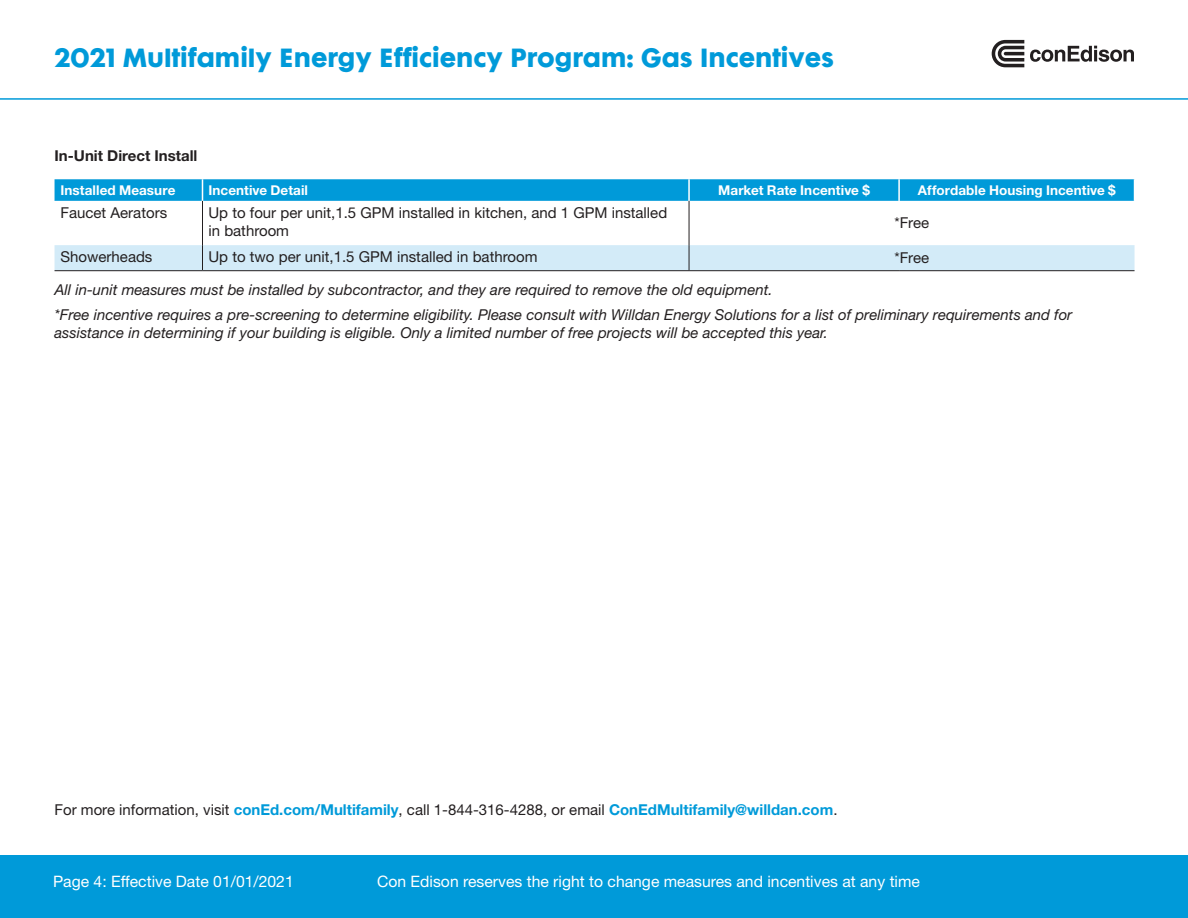
<style>
.page{position:relative;width:1188px;height:918px;background:#fff}
.page>*{position:absolute;margin:0;border:0;box-sizing:border-box;transform-origin:0 0}
.t1{font:24px "Cg Futura Maxi Bd";color:#009ad9}
.t2{font:15.75px "Helvetica Neue LT Std";color:#fff}
.t3{font:italic 15px/24.8px "Helvetica Neue LT Std";color:#231f20}
.t4{font:15px/18px "Helvetica Neue LT Std";color:#231f20}
.t5{font:700 15px "Helvetica Neue LT Std";color:#231f20}
.t6{font:700 13.5px "Helvetica Neue LT Std";letter-spacing:.005em;color:#fff}
.s1{font-weight:700;color:#009ad9}
</style>
<div class="page">
<div style="left:0;top:855px;width:1188px;height:63px;background:#009ad9"></div>
<svg style="left:1030px;top:46px;width:104px;height:16px"></svg>
<svg style="left:992px;top:40px;width:32px;height:27px"></svg>
<hr style="left:0;top:98px;width:1188px;height:2px;background:#009ad9">
<svg style="left:55px;top:179px;width:1080px;height:22px;background:#059bd9"></svg>
<hr style="left:689px;top:201px;width:1px;height:44px;background:#231f20">
<hr style="left:202px;top:201px;width:1px;height:44px;background:#231f20">
<div style="left:55px;top:245px;width:1080px;height:25px;background:#d3ebf8"></div>
<hr style="left:55px;top:270px;width:147px;height:1px;background:#231f20">
<hr style="left:202px;top:270px;width:487px;height:1px;background:#231f20">
<hr style="left:689px;top:270px;width:210px;height:1px;background:#231f20">
<hr style="left:899px;top:270px;width:236px;height:1px;background:#231f20">
<h1 class="t1" style="left:54px;top:42px;width:781px">2021 Multifamily Energy Efficiency Program: Gas Incentives</h1>
<p class="t5" style="left:55px;top:146px;width:144px">In-Unit Direct Install</p>
<p class="t6" style="left:61px;top:182px;width:116px">Installed Measure</p>
<p class="t6" style="left:208px;top:182px;width:101px">Incentive Detail</p>
<p class="t6" style="left:718px;top:182px;width:153px">Market Rate Incentive $</p>
<p class="t6" style="left:918px;top:182px;width:199px">Affordable Housing Incentive $</p>
<p class="t4" style="left:61px;top:203px;width:108px">Faucet Aerators</p>
<p class="t4" style="left:208px;top:203px;width:460px">Up to four per unit,1.5 GPM installed in kitchen, and 1 GPM installed in bathroom</p>
<p class="t4" style="left:894px;top:214px;width:36px">*Free</p>
<p class="t4" style="left:61px;top:247px;width:93px">Showerheads</p>
<p class="t4" style="left:208px;top:247px;width:330px">Up to two per unit,1.5 GPM installed in bathroom</p>
<p class="t4" style="left:894px;top:249px;width:36px">*Free</p>
<p class="t3" style="left:55px;top:277px;width:1019px">All in-unit measures must be installed by subcontractor, and they are required to remove the old equipment.<br>*Free incentive requires a pre-screening to determine eligibility. Please consult with Willdan Energy Solutions for a list of preliminary requirements and for</p>
<p class="t3" style="left:55px;top:320px;width:775px">assistance in determining if your building is eligible. Only a limited number of free projects will be accepted this year.</p>
<p class="t4" style="left:55px;top:801px;width:784px">For more information, visit <span class="s1">conEd.com/Multifamily</span>, call 1-844-316-4288, or email <span class="s1">ConEdMultifamily@willdan.com</span>.</p>
<p class="t2" style="left:53px;top:872px;width:242px">Page 4: Effective Date 01/01/2021</p>
<p class="t2" style="left:377px;top:872px;width:544px">Con Edison reserves the right to change measures and incentives at any time</p>
</div>
